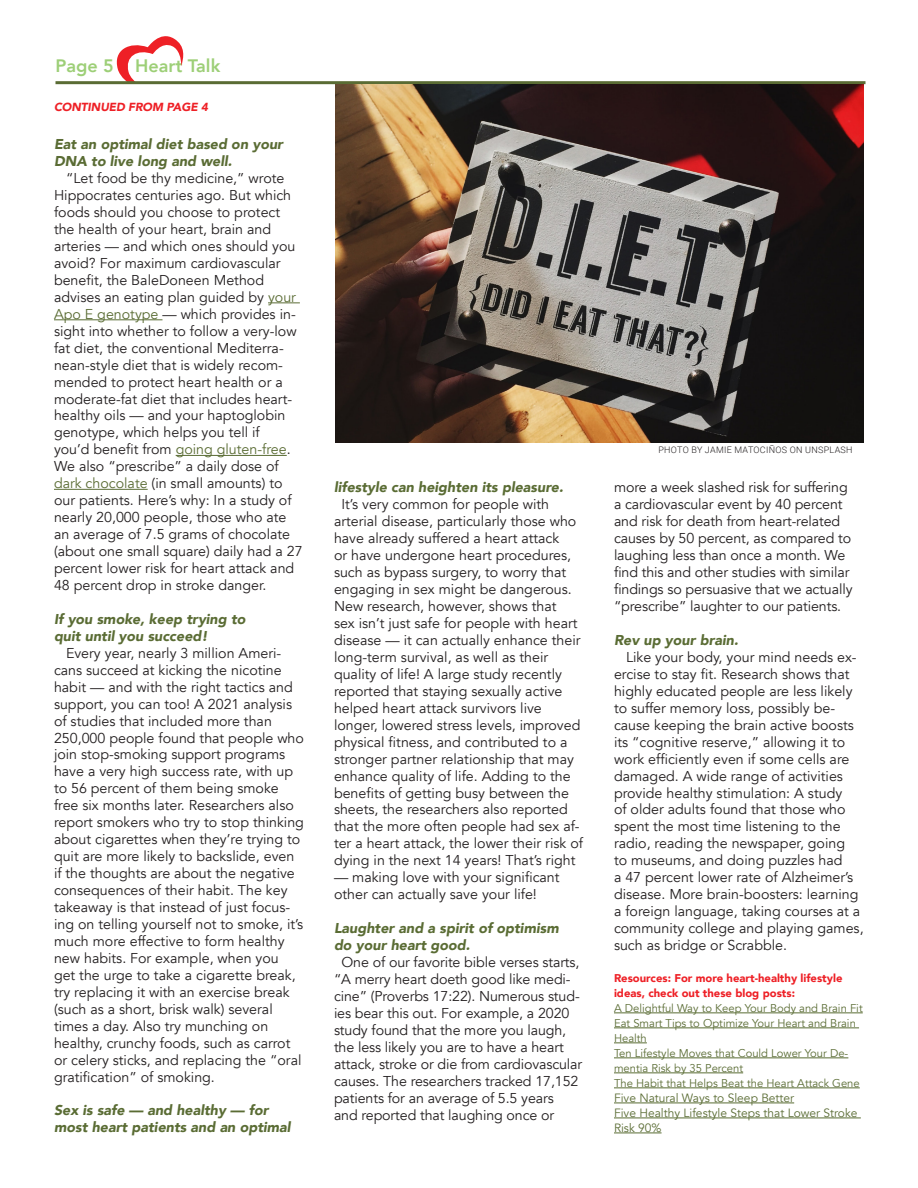
<style>
.page{position:relative;width:918px;height:1188px;background:#fff}
.page>*{position:absolute;margin:0;border:0;box-sizing:border-box;transform-origin:0 0}
.t1{font:800 18px "Avenir";color:#9dcf77}
.t2{font:14.25px/17px "Avenir";color:#231f20}
.t3{font:italic 900 14.25px/17px "Avenir";color:#5a6c34}
.t4{font:12px/15px "Avenir";color:#5a6c34}
.t5{font:italic 900 11.7px "Avenir";letter-spacing:-.01em;color:#ee2026}
.t6{font:11.25px/15px "Avenir";color:#5a6c34}
.t7{font:900 11.25px/15px "Avenir";color:#ee2026}
.t8{font:300 9px "Roboto";letter-spacing:.035em;color:#231f20}
.s1{color:#5a6c34}
</style>
<div class="page">
<svg style="left:116px;top:36px;width:68px;height:45px"></svg>
<hr style="left:56px;top:81px;width:810px;height:3px;background:#5a6c34">
<hr style="left:268px;top:303px;width:32px;height:1px;background:#5a6c34">
<hr style="left:54px;top:319px;width:108px;height:1px;background:#5a6c34">
<hr style="left:176px;top:455px;width:111px;height:1px;background:#5a6c34">
<hr style="left:54px;top:489px;width:94px;height:1px;background:#5a6c34">
<hr style="left:614px;top:1013px;width:249px;height:1px;background:#5a6c34">
<hr style="left:614px;top:1028px;width:245px;height:1px;background:#5a6c34">
<hr style="left:614px;top:1043px;width:33px;height:1px;background:#5a6c34">
<hr style="left:614px;top:1058px;width:234px;height:1px;background:#5a6c34">
<hr style="left:614px;top:1073px;width:129px;height:1px;background:#5a6c34">
<hr style="left:614px;top:1088px;width:246px;height:1px;background:#5a6c34">
<hr style="left:614px;top:1103px;width:180px;height:1px;background:#5a6c34">
<hr style="left:614px;top:1118px;width:247px;height:1px;background:#5a6c34">
<hr style="left:614px;top:1133px;width:48px;height:1px;background:#5a6c34">
<img style="left:336px;top:84px;width:528px;height:358px">
<p class="t1" style="left:56px;top:52px;width:166px">Page 5 Heart Talk</p>
<p class="t5" style="left:54px;top:97px;width:156px">CONTINUED FROM PAGE 4</p>
<p class="t3" style="left:54px;top:136px;width:231px">Eat an optimal diet based on your<br>DNA to live long and well.</p>
<p class="t2" style="left:54px;top:170px;width:250px;text-indent:12px">“Let food be thy medicine,” wrote Hippocrates centuries ago. But which foods should you choose to protect the health of your heart, brain and arteries — and which ones should you avoid? For maximum cardiovascular benefit, the BaleDoneen Method advises an eating plan guided by <span class="s1">your Apo E genotype</span> — which provides in&shy;sight into whether to follow a very-low fat diet, the conventional Mediterra&shy;nean-style diet that is widely recom&shy;mended to protect heart health or a moderate-fat diet that includes heart&shy;healthy oils — and your haptoglobin genotype, which helps you tell if<br>you’d benefit from <span class="s1">going gluten-free</span>.<br>We also “prescribe” a daily dose of <span class="s1">dark chocolate</span> (in small amounts) to our patients. Here’s why: In a study of nearly 20,000 people, those who ate an average of 7.5 grams of chocolate (about one small square) daily had a 27 percent lower risk for heart attack and 48 percent drop in stroke danger.</p>
<p class="t3" style="left:54px;top:610px;width:193px">If you smoke, keep trying to quit until you succeed!</p>
<p class="t2" style="left:54px;top:645px;width:252px;text-indent:12px">Every year, nearly 3 million Ameri&shy;cans succeed at kicking the nicotine habit — and with the right tactics and support, you can too! A 2021 analysis of studies that included more than 250,000 people found that people who join stop-smoking support programs have a very high success rate, with up to 56 percent of them being smoke free six months later. Researchers also report smokers who try to stop thinking about cigarettes when they’re trying to quit are more likely to backslide, even if the thoughts are about the negative consequences of their habit. The key takeaway is that instead of just focus&shy;ing on telling yourself not to smoke, it’s much more effective to form healthy new habits. For example, when you<br>get the urge to take a cigarette break, try replacing it with an exercise break (such as a short, brisk walk) several times a day. Also try munching on healthy, crunchy foods, such as carrot or celery sticks, and replacing the “oral gratification” of smoking.</p>
<p class="t3" style="left:54px;top:1102px;width:238px">Sex is safe — and healthy — for most heart patients and an optimal</p>
<p class="t3" style="left:334px;top:479px;width:231px">lifestyle can heighten its pleasure.</p>
<p class="t2" style="left:334px;top:496px;width:251px;text-indent:8px">It’s very common for people with arterial disease, particularly those who have already suffered a heart attack<br>or have undergone heart procedures, such as bypass surgery, to worry that engaging in sex might be dangerous.<br>New research, however, shows that<br>sex isn’t just safe for people with heart disease — it can actually enhance their long-term survival, as well as their quality of life! A large study recently reported that staying sexually active helped heart attack survivors live longer, lowered stress levels, improved physical fitness, and contributed to a stronger partner relationship that may enhance quality of life. Adding to the benefits of getting busy between the sheets, the researchers also reported that the more often people had sex af&shy;ter a heart attack, the lower their risk of dying in the next 14 years! That’s right</p>
<p class="t2" style="left:334px;top:869px;width:227px">— making love with your significant other can actually save your life!</p>
<p class="t3" style="left:334px;top:920px;width:226px">Laughter and a spirit of optimism do your heart good.</p>
<p class="t2" style="left:334px;top:954px;width:250px;text-indent:8px">One of our favorite bible verses starts, “A merry heart doeth good like medi&shy;cine” (Proverbs 17:22). Numerous stud&shy;ies bear this out. For example, a 2020 study found that the more you laugh, the less likely you are to have a heart attack, stroke or die from cardiovascular causes. The researchers tracked 17,152 patients for an average of 5.5 years<br>and reported that laughing once or</p>
<p class="t8" style="left:658px;top:443px;width:196px">PHOTO BY JAMIE MATOCIÑOS ON UNSPLASH</p>
<p class="t2" style="left:614px;top:479px;width:240px">more a week slashed risk for suffering a cardiovascular event by 40 percent and risk for death from heart-related causes by 50 percent, as compared to laughing less than once a month. We find this and other studies with similar findings so persuasive that we actually “prescribe” laughter to our patients.</p>
<p class="t3" style="left:614px;top:631px;width:126px">Rev up your brain.</p>
<p class="t2" style="left:614px;top:649px;width:251px;text-indent:12px">Like your body, your mind needs ex&shy;ercise to stay fit. Research shows that highly educated people are less likely to suffer memory loss, possibly be&shy;cause keeping the brain active boosts its “cognitive reserve,” allowing it to work efficiently even if some cells are damaged. A wide range of activities provide healthy stimulation: A study<br>of older adults found that those who spent the most time listening to the radio, reading the newspaper, going<br>to museums, and doing puzzles had<br>a 47 percent lower rate of Alzheimer’s disease. More brain-boosters: learning a foreign language, taking courses at a community college and playing games, such as bridge or Scrabble.</p>
<p class="t7" style="left:614px;top:970px;width:230px">Resources: For more heart-healthy lifestyle ideas, check out these blog posts:</p>
<p class="t6" style="left:614px;top:1001px;width:250px">A Delightful Way to Keep Your Body and Brain Fit</p>
<p class="t6" style="left:614px;top:1016px;width:243px">Eat Smart Tips to Optimize Your Heart and Brain<br>Health</p>
<p class="t6" style="left:614px;top:1046px;width:236px">Ten Lifestyle Moves that Could Lower Your De&shy;mentia Risk by 35 Percent</p>
<p class="t6" style="left:614px;top:1076px;width:247px">The Habit that Helps Beat the Heart Attack Gene</p>
<p class="t4" style="left:614px;top:1091px;width:182px">Five Natural Ways to Sleep Better</p>
<p class="t4" style="left:614px;top:1106px;width:245px">Five Healthy Lifestyle Steps that Lower Stroke<br>Risk 90%</p>
</div>
